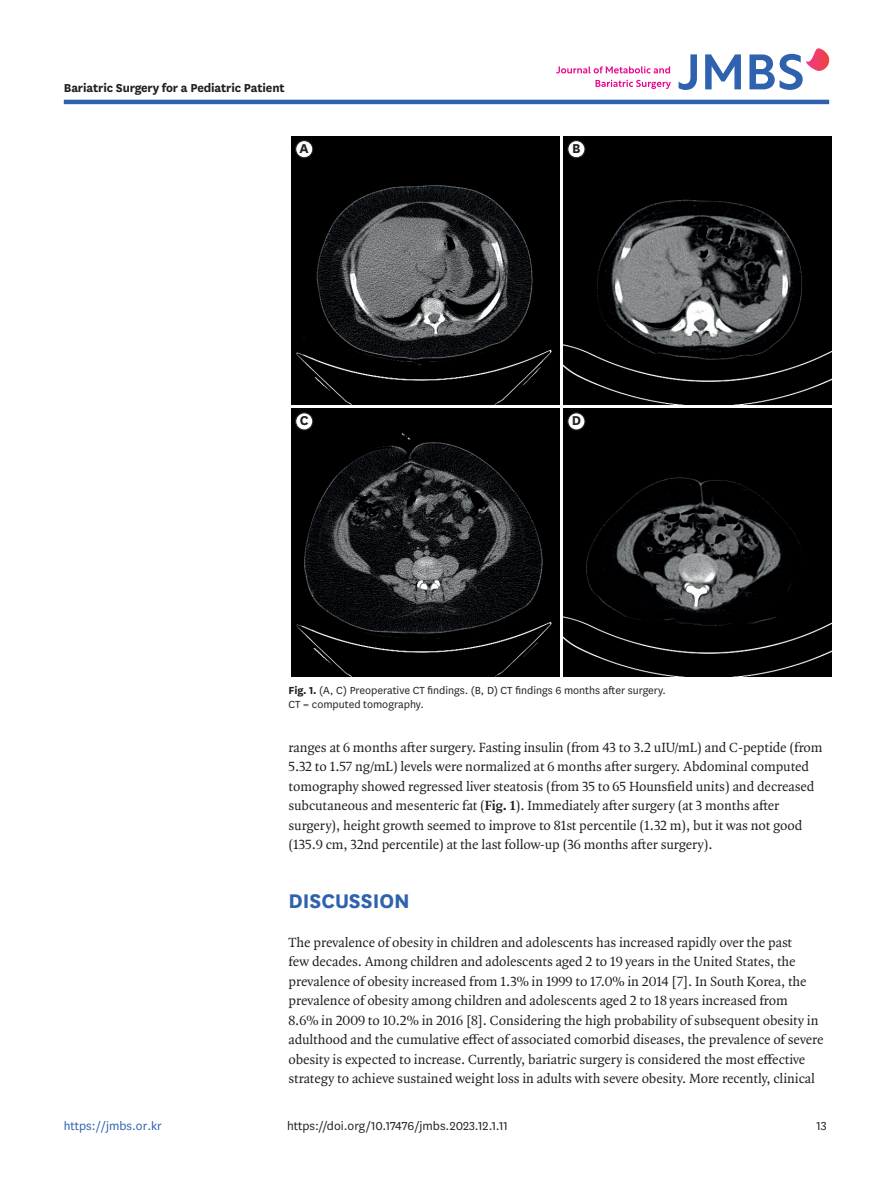
<style>
.page{position:relative;width:893px;height:1191px;background:#fff}
.page>*{position:absolute;margin:0;border:0;box-sizing:border-box;transform-origin:0 0}
.body_title1{font:700 23.1px "National";color:#2e62ae}
.t1{font:700 15px "National";color:#231f20}
.body_p_first{font:14.25px/19.5px "Quadraat OT";letter-spacing:-.005em;color:#231f20}
.doi_running_footer{font:13.5px "National";color:#231f20}
.alt-title-type{font:700 13.5px "National";letter-spacing:-.01em;color:#231f20}
.t2{font:13.5px "National";color:#2e62ae}
.fig_caption{font:12px/13.5px "National";color:#231f20}
.s1{font-weight:700}
</style>
<div class="page">
<hr style="left:64px;top:100px;width:765px;height:4px;background:#2e62ae">
<svg style="left:679px;top:48px;width:151px;height:42px"></svg>
<svg style="left:595px;top:80px;width:76px;height:9px"></svg>
<svg style="left:556px;top:66px;width:114px;height:7px"></svg>
<img style="left:291px;top:136px;width:268px;height:268px">
<img style="left:563px;top:136px;width:268px;height:268px">
<img style="left:291px;top:408px;width:268px;height:268px">
<img style="left:563px;top:408px;width:268px;height:268px">
<div style="left:296px;top:141px;width:17px;height:17px;background:#fff;border-radius:50%"></div>
<div style="left:295px;top:140px;width:18px;height:18px;border:1px solid #231f20;border-radius:50%"></div>
<div style="left:568px;top:141px;width:17px;height:17px;background:#fff;border-radius:50%"></div>
<div style="left:567px;top:140px;width:19px;height:18px;border:1px solid #231f20;border-radius:50%"></div>
<div style="left:296px;top:413px;width:17px;height:17px;background:#fff;border-radius:50%"></div>
<div style="left:295px;top:412px;width:18px;height:18px;border:1px solid #231f20;border-radius:50%"></div>
<div style="left:568px;top:413px;width:17px;height:17px;background:#fff;border-radius:50%"></div>
<div style="left:567px;top:412px;width:19px;height:18px;border:1px solid #231f20;border-radius:50%"></div>
<p class="alt-title-type" style="left:64px;top:78px;width:222px">Bariatric Surgery for a Pediatric Patient</p>
<p class="t1" style="left:300px;top:138px;width:11px">A</p>
<p class="t1" style="left:572px;top:138px;width:10px">B</p>
<p class="t1" style="left:300px;top:410px;width:10px">C</p>
<p class="t1" style="left:572px;top:410px;width:11px">D</p>
<p class="fig_caption" style="left:289px;top:683px;width:379px"><span class="s1">Fig. 1.</span> (A, C) Preoperative CT findings. (B, D) CT findings 6 months after surgery.<br>CT = computed tomography.</p>
<p class="body_p_first" style="left:289px;top:737px;width:536px">ranges at 6 months after surgery. Fasting insulin (from 43 to 3.2 uIU/mL) and C-peptide (from 5.32 to 1.57 ng/mL) levels were normalized at 6 months after surgery. Abdominal computed tomography showed regressed liver steatosis (from 35 to 65 Hounsfield units) and decreased subcutaneous and mesenteric fat (<span class="s1">Fig. 1</span>). Immediately after surgery (at 3 months after surgery), height growth seemed to improve to 81st percentile (1.32 m), but it was not good (135.9 cm, 32nd percentile) at the last follow-up (36 months after surgery).</p>
<p class="body_title1" style="left:289px;top:884px;width:123px">DISCUSSION</p>
<p class="body_p_first" style="left:289px;top:932px;width:536px">The prevalence of obesity in children and adolescents has increased rapidly over the past<br>few decades. Among children and adolescents aged 2 to 19 years in the United States, the prevalence of obesity increased from 1.3% in 1999 to 17.0% in 2014 [7]. In South Korea, the prevalence of obesity among children and adolescents aged 2 to 18 years increased from<br>8.6% in 2009 to 10.2% in 2016 [8]. Considering the high probability of subsequent obesity in adulthood and the cumulative effect of associated comorbid diseases, the prevalence of severe obesity is expected to increase. Currently, bariatric surgery is considered the most effective strategy to achieve sustained weight loss in adults with severe obesity. More recently, clinical</p>
<p class="t2" style="left:64px;top:1116px;width:100px">https://jmbs.or.kr</p>
<p class="doi_running_footer" style="left:287px;top:1116px;width:222px">https://doi.org/10.17476/jmbs.2023.12.1.11</p>
<p class="doi_running_footer" style="left:816px;top:1116px;width:12px">13</p>
</div>
